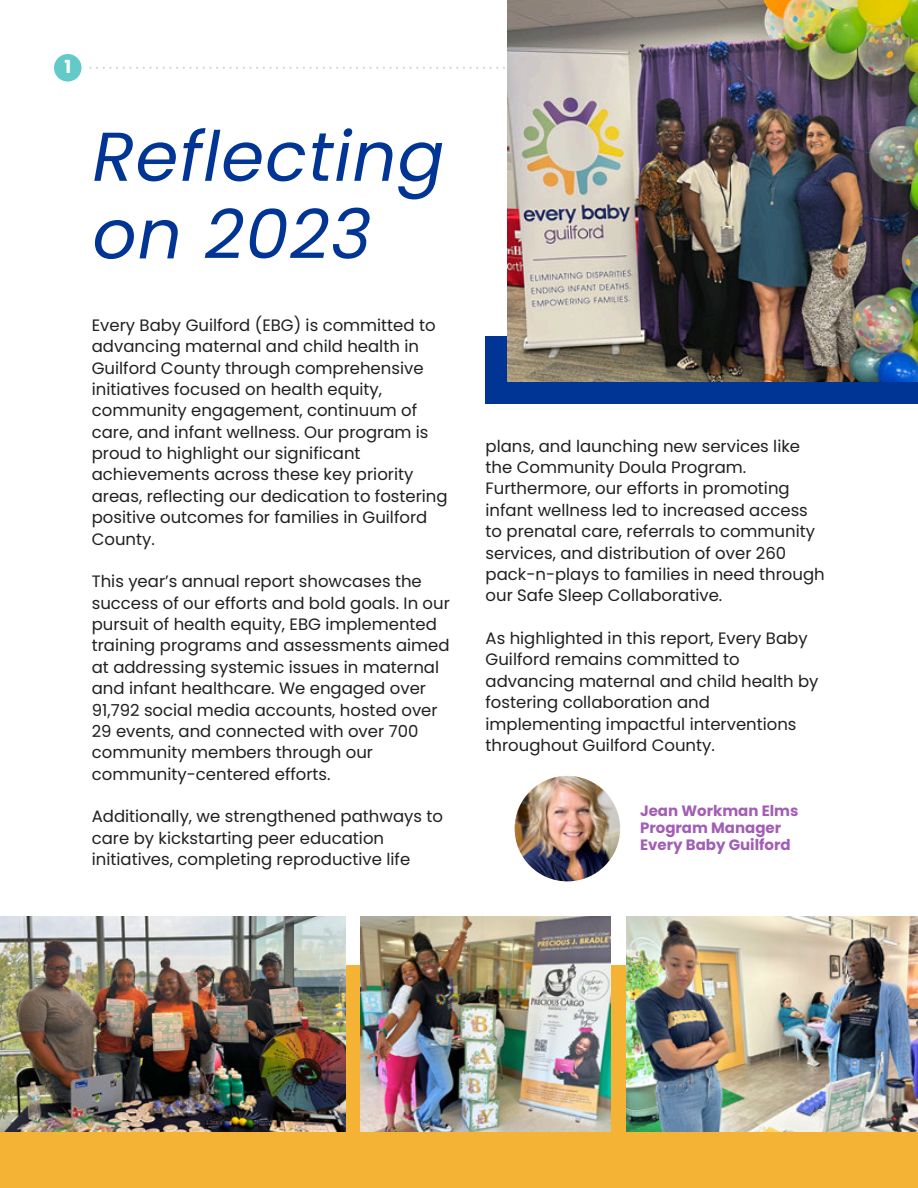
<style>
.page{position:relative;width:918px;height:1188px;background:#fff}
.page>*{position:absolute;margin:0;border:0;box-sizing:border-box;transform-origin:0 0}
.t1{font:italic 69px/77.7px "Poppins";letter-spacing:.015em;color:#003595}
.t2{font:700 18px "Poppins";color:#fff}
.t3{font:16.5px/21.3px "Poppins";color:#211f20}
.t4{font:700 15px/16.8px "Poppins";color:#a25eb5}
</style>
<div class="page">
<div style="left:0;top:966px;width:918px;height:222px;background:#f5b335"></div>
<img style="left:0;top:917px;width:345px;height:215px">
<img style="left:360px;top:917px;width:251px;height:215px">
<img style="left:626px;top:917px;width:292px;height:215px">
<svg style="left:89px;top:67px;width:416px;height:2px"></svg>
<div style="left:54px;top:54px;width:28px;height:28px;background:#62cbc9;border-radius:50%"></div>
<div style="left:486px;top:337px;width:432px;height:67px;background:#003595"></div>
<img style="left:507px;top:0;width:411px;height:381px">
<img style="left:515px;top:776px;width:105px;height:105px;border-radius:50%">
<p class="t2" style="left:64px;top:54px;width:8px">1</p>
<p class="t1" style="left:93px;top:118px;width:353px">Reflecting on 2023</p>
<p class="t3" style="left:92px;top:314px;width:357px">Every Baby Guilford (EBG) is committed to advancing maternal and child health in Guilford County through comprehensive initiatives focused on health equity, community engagement, continuum of care, and infant wellness. Our program is proud to highlight our significant achievements across these key priority areas, reflecting our dedication to fostering positive outcomes for families in Guilford County.</p>
<h1 class="t3" style="left:92px;top:571px;width:360px">This year’s annual report showcases the success of our efforts and bold goals. In our pursuit of health equity, EBG implemented training programs and assessments aimed at addressing systemic issues in maternal and infant healthcare. We engaged over 91,792 social media accounts, hosted over 29 events, and connected with over 700 community members through our community-centered efforts.</h1>
<p class="t3" style="left:92px;top:806px;width:353px">Additionally, we strengthened pathways to care by kickstarting peer education initiatives, completing reproductive life</p>
<p class="t3" style="left:486px;top:435px;width:341px">plans, and launching new services like the Community Doula Program.<br>Furthermore, our efforts in promoting infant wellness led to increased access to prenatal care, referrals to community services, and distribution of over 260 pack-n-plays to families in need through our Safe Sleep Collaborative.</p>
<p class="t3" style="left:486px;top:628px;width:334px">As highlighted in this report, Every Baby Guilford remains committed to advancing maternal and child health by fostering collaboration and implementing impactful interventions throughout Guilford County.</p>
<h2 class="t4" style="left:640px;top:803px;width:160px">Jean Workman Elms<br>Program Manager<br>Every Baby Guilford</h2>
</div>
